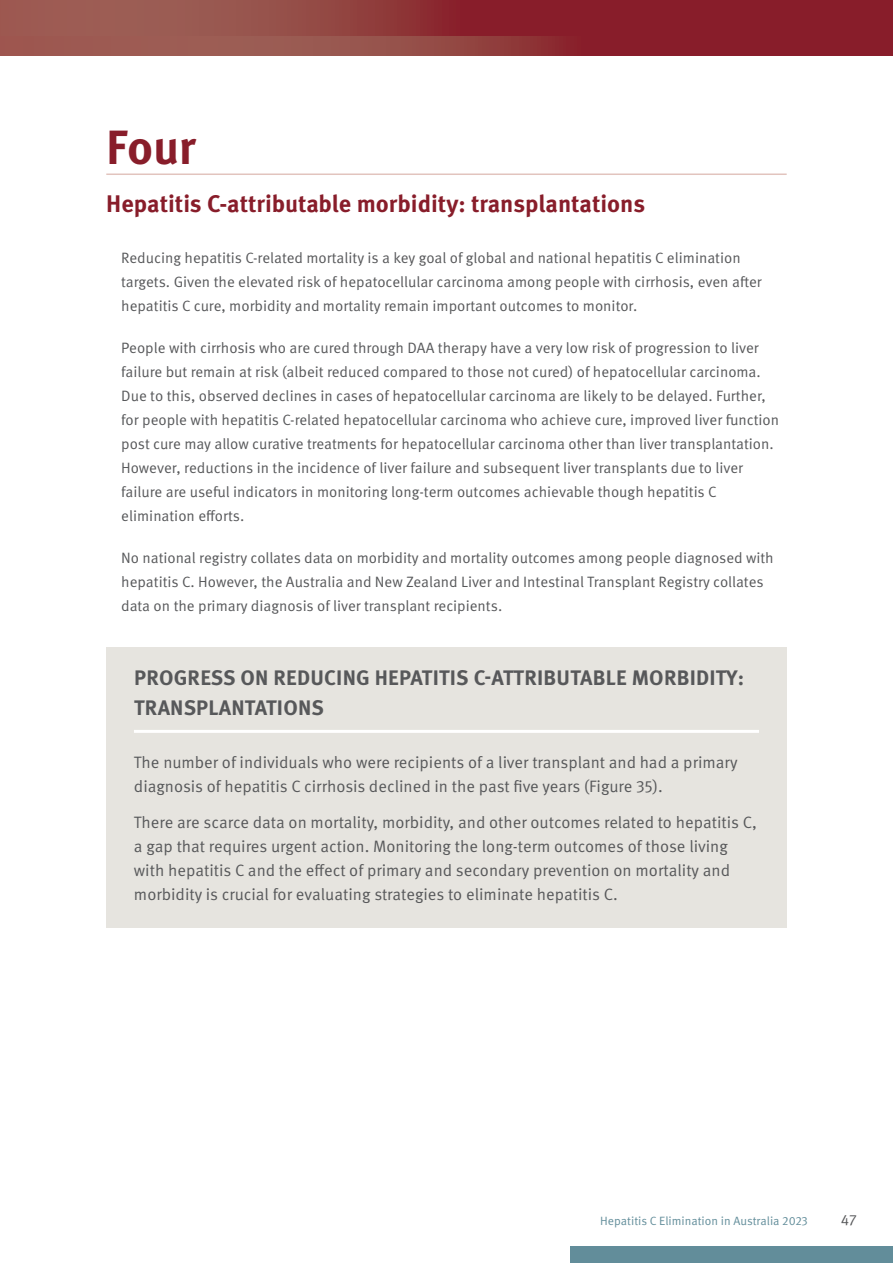
<style>
.page{position:relative;width:893px;height:1263px;background:#fff}
.page>*{position:absolute;margin:0;border:0;box-sizing:border-box;transform-origin:0 0}
.t1{font:700 48px "Meta OT";color:#881d2a}
.t2{font:700 24px "Meta OT";color:#881d2a}
.t3{font:700 21px/30px "Meta OT";letter-spacing:.01em;color:#57585a}
.t4{font:16.5px/24px "Meta OT Norm";color:#57585a}
.t5{font:15px/24px "Meta OT Norm";color:#57585a}
.t6{font:12px "Meta OT Norm";color:#628d9a}
</style>
<div class="page">
<svg style="left:0;top:0;width:893px;height:37px;background:#8f363a"></svg>
<svg style="left:0;top:37px;width:893px;height:18px;background:#923e3f"></svg>
<hr style="left:106px;top:173px;width:681px;height:2px;background:#e2c4be">
<div style="left:106px;top:647px;width:681px;height:281px;background:#e6e4df"></div>
<hr style="left:134px;top:730px;width:625px;height:3px;background:#fff">
<div style="left:570px;top:1246px;width:323px;height:17px;background:#628d9a"></div>
<h1 class="t1" style="left:106px;top:119px;width:91px">Four</h1>
<h2 class="t2" style="left:106px;top:189px;width:541px">Hepatitis C‑attributable morbidity: transplantations</h2>
<p class="t5" style="left:121px;top:246px;width:642px">Reducing hepatitis C‑related mortality is a key goal of global and national hepatitis C elimination targets. Given the elevated risk of hepatocellular carcinoma among people with cirrhosis, even after hepatitis C cure, morbidity and mortality remain important outcomes to monitor.</p>
<p class="t5" style="left:121px;top:336px;width:659px">People with cirrhosis who are cured through DAA therapy have a very low risk of progression to liver failure but remain at risk (albeit reduced compared to those not cured) of hepatocellular carcinoma.<br>Due to this, observed declines in cases of hepatocellular carcinoma are likely to be delayed. Further, for people with hepatitis C‑related hepatocellular carcinoma who achieve cure, improved liver function post cure may allow curative treatments for hepatocellular carcinoma other than liver transplantation.<br>However, reductions in the incidence of liver failure and subsequent liver transplants due to liver failure are useful indicators in monitoring long‑term outcomes achievable though hepatitis C elimination efforts.</p>
<p class="t5" style="left:121px;top:546px;width:654px">No national registry collates data on morbidity and mortality outcomes among people diagnosed with hepatitis C. However, the Australia and New Zealand Liver and Intestinal Transplant Registry collates data on the primary diagnosis of liver transplant recipients.</p>
<h3 class="t3" style="left:134px;top:663px;width:612px">PROGRESS ON REDUCING HEPATITIS C-ATTRIBUTABLE MORBIDITY:<br>TRANSPLANTATIONS</h3>
<p class="t4" style="left:134px;top:751px;width:605px">The number of individuals who were recipients of a liver transplant and had a primary diagnosis of hepatitis C cirrhosis declined in the past five years (Figure 35).</p>
<p class="t4" style="left:134px;top:811px;width:624px">There are scarce data on mortality, morbidity, and other outcomes related to hepatitis C, a gap that requires urgent action. Monitoring the long‑term outcomes of those living with hepatitis C and the effect of primary and secondary prevention on mortality and morbidity is crucial for evaluating strategies to eliminate hepatitis C.</p>
<p class="t6" style="left:600px;top:1213px;width:209px">Hepatitis C Elimination in Australia 2023</p>
<p class="t5" style="left:841px;top:1208px;width:18px">47</p>
</div>
